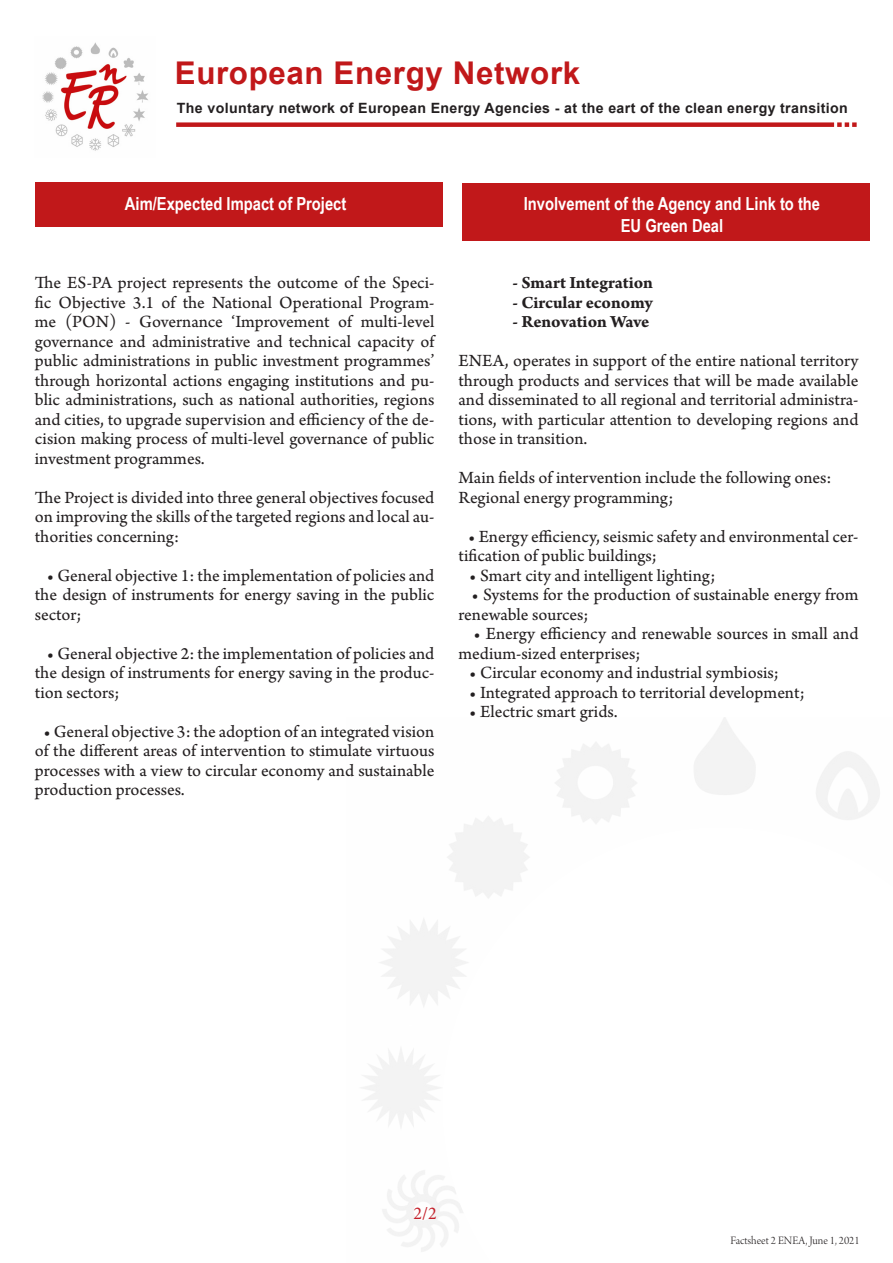
<style>
.page{position:relative;width:893px;height:1263px;background:#fff}
.page>*{position:absolute;margin:0;border:0;box-sizing:border-box;transform-origin:0 0}
.t1{font:700 31.35px "Arial";letter-spacing:.02em;color:#c1181a}
.t2{font:18px/19.5px "Arno Pro Sm Text";color:#231f20;text-align:justify}
.t3{font:700 18px "Arial Narrow";color:#fff}
.t4{font:18px "Arno Pro Bold Sm Text";letter-spacing:-.005em;color:#231f20}
.t5{font:18px "Minion Pro";color:#c4202a}
.t6{font:700 14.1px "Arial";letter-spacing:.025em;color:#231f20}
.t7{font:12px "Arno Pro Light Display";color:#231f20}
</style>
<div class="page">
<img style="left:42px;top:42px;width:106px;height:109px">
<div style="left:176px;top:122px;width:658px;height:5px;background:#c1181a"></div>
<svg style="left:837px;top:122px;width:20px;height:5px"></svg>
<svg style="left:442px;top:827px;width:88px;height:421px"></svg>
<div style="left:462px;top:183px;width:408px;height:58px;background:#c1181a"></div>
<div style="left:35px;top:182px;width:407px;height:45px;background:#c1181a"></div>
<p class="t1" style="left:175px;top:51px;width:407px">European Energy Network</p>
<p class="t6" style="left:177px;top:98px;width:672px">The voluntary network of European Energy Agencies - at the eart of the clean energy transition</p>
<p class="t3" style="left:125px;top:190px;width:223px">Aim/Expected Impact of Project</p>
<p class="t2" style="left:35px;top:274px;width:401px">The ES-PA project represents the outcome of the Speci&shy;fic Objective 3.1 of the National Operational Program&shy;me (PON) - Governance ‘Improvement of multi-level governance and administrative and technical capacity of public administrations in public investment programmes’ through horizontal actions engaging institutions and pu&shy;blic administrations, such as national authorities, regions and cities, to upgrade supervision and efficiency of the de&shy;cision making process of multi-level governance of public investment programmes.</p>
<p class="t2" style="left:35px;top:488px;width:401px">The Project is divided into three general objectives focused on improving the skills of the targeted regions and local au&shy;thorities concerning:</p>
<p class="t2" style="left:35px;top:566px;width:401px;text-indent:12px">• General objective 1: the implementation of policies and the design of instruments for energy saving in the public sector;</p>
<p class="t2" style="left:35px;top:644px;width:401px;text-indent:12px">• General objective 2: the implementation of policies and the design of instruments for energy saving in the produc&shy;tion sectors;</p>
<p class="t2" style="left:35px;top:722px;width:401px;text-indent:9px">• General objective 3: the adoption of an integrated vision of the different areas of intervention to stimulate virtuous processes with a view to circular economy and sustainable production processes.</p>
<p class="t3" style="left:524px;top:190px;width:298px">Involvement of the Agency and Link to the</p>
<p class="t3" style="left:621px;top:212px;width:104px">EU Green Deal</p>
<p class="t4" style="left:512px;top:272px;width:142px">- Smart Integration</p>
<p class="t4" style="left:512px;top:292px;width:142px">- Circular economy</p>
<p class="t4" style="left:512px;top:311px;width:138px">- Renovation Wave</p>
<p class="t2" style="left:458px;top:352px;width:402px">ENEA, operates in support of the entire national territory through products and services that will be made available and disseminated to all regional and territorial administra&shy;tions, with particular attention to developing regions and those in transition.</p>
<p class="t2" style="left:458px;top:469px;width:375px">Main fields of intervention include the following ones:</p>
<p class="t2" style="left:458px;top:488px;width:217px">Regional energy programming;</p>
<p class="t2" style="left:458px;top:527px;width:401px;text-indent:10px">• Energy efficiency, seismic safety and environmental cer&shy;tification of public buildings;</p>
<p class="t2" style="left:469px;top:566px;width:248px">• Smart city and intelligent lighting;</p>
<p class="t2" style="left:458px;top:586px;width:402px;text-indent:13px">• Systems for the production of sustainable energy from renewable sources;</p>
<p class="t2" style="left:458px;top:625px;width:401px;text-indent:15px">• Energy efficiency and renewable sources in small and medium-sized enterprises;</p>
<p class="t2" style="left:469px;top:664px;width:311px">• Circular economy and industrial symbiosis;</p>
<p class="t2" style="left:469px;top:683px;width:337px">• Integrated approach to territorial development;</p>
<p class="t2" style="left:469px;top:703px;width:150px">• Electric smart grids.</p>
<p class="t5" style="left:414px;top:1201px;width:25px">2/2</p>
<p class="t7" style="left:730px;top:1233px;width:131px">Factsheet 2 ENEA, June 1, 2021</p>
</div>
